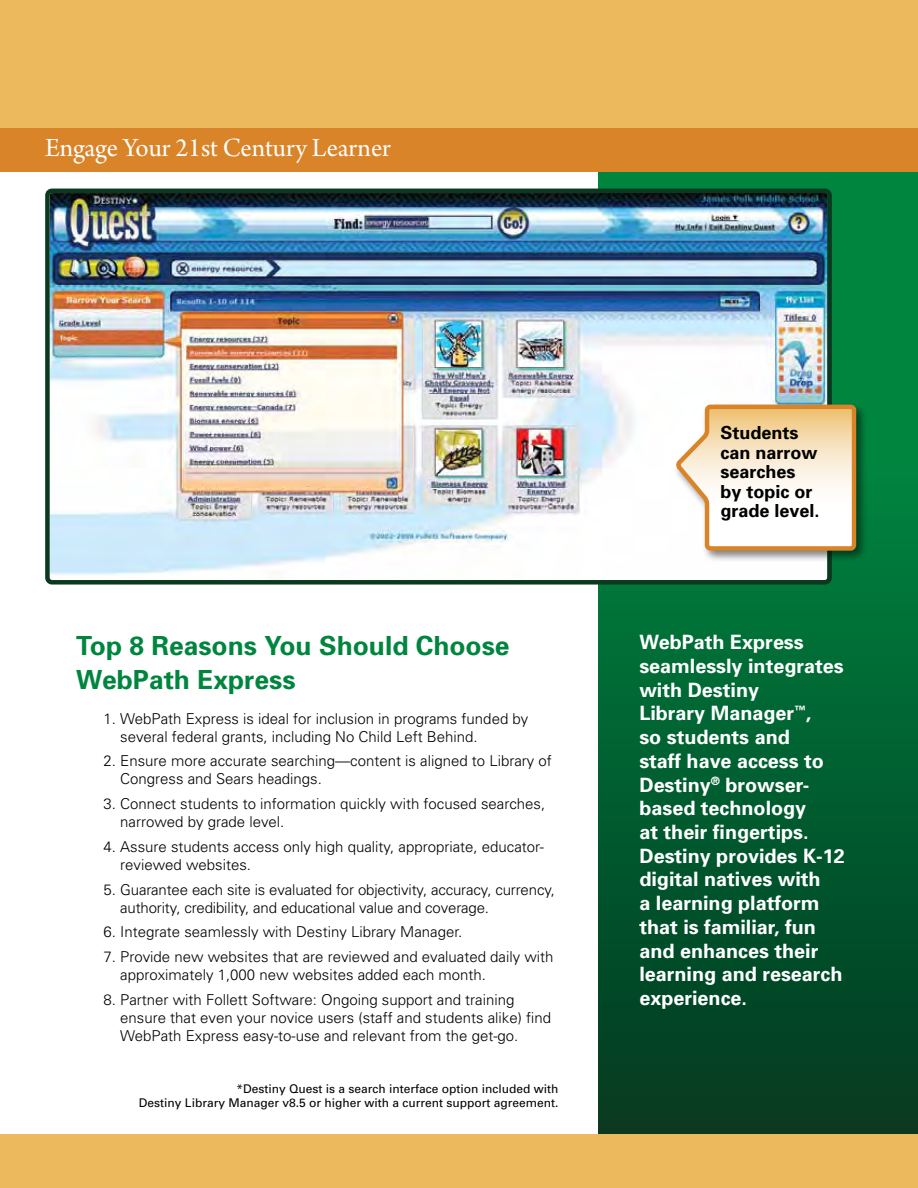
<style>
.page{position:relative;width:918px;height:1188px;background:#fff}
.page>*{position:absolute;margin:0;border:0;box-sizing:border-box;transform-origin:0 0}
.t1{font:27.75px "Arno Pro Subhead";letter-spacing:-.005em;color:#fff}
.t2{font:700 26.4px/33.9px "Univers";color:#00853f}
.t3{font:700 19.8px/23.7px "Univers";color:#fff}
.t4{font:700 18px/19.5px "Univers";color:#000}
.t5{font:300 15px/18px "Univers";color:#000}
.t6{font:12px/14.4px "Univers";color:#000;text-align:right}
</style>
<div class="page">
<div style="left:599px;top:172px;width:319px;height:962px;background:linear-gradient(to bottom,#009545,#033f23)"></div>
<div style="left:0;top:127px;width:918px;height:45px;background:#d98429"></div>
<div style="left:0;top:1134px;width:918px;height:54px;background:#ecb95d"></div>
<img style="left:50px;top:194px;width:777px;height:386px">
<div style="left:45px;top:189px;width:787px;height:396px;border:4px solid #0b3920;border-radius:5px"></div>
<div style="left:673px;top:402px;width:195px;height:161px;background:#000;opacity:.5"></div>
<svg style="left:673px;top:402px;width:185px;height:151px"></svg>
<div style="left:0;top:0;width:918px;height:127px;background:#ecb95d"></div>
<h1 class="t1" style="left:45px;top:132px;width:347px">Engage Your 21st Century Learner</h1>
<p class="t4" style="left:721px;top:423px;width:101px">Students can narrow searches by topic or grade level.</p>
<h2 class="t2" style="left:76px;top:628px;width:435px">Top 8 Reasons You Should Choose<br>WebPath Express</h2>
<p class="t3" style="left:639px;top:630px;width:207px">WebPath Express seamlessly integrates with Destiny<br>Library Manager<sup>™</sup>,<br>so students and<br>staff have access to<br>Destiny<sup>®</sup> browser&shy;based technology<br>at their fingertips.<br>Destiny provides K-12 digital natives with<br>a learning platform that is familiar, fun and enhances their learning and research experience.</p>
<p class="t5" style="left:120px;top:709px;width:410px;text-indent:-17px">1. WebPath Express is ideal for inclusion in programs funded by several federal grants, including No Child Left Behind.</p>
<p class="t5" style="left:120px;top:752px;width:433px;text-indent:-17px">2. Ensure more accurate searching—content is aligned to Library of<br>Congress and Sears headings.</p>
<p class="t5" style="left:120px;top:794px;width:427px;text-indent:-17px">3. Connect students to information quickly with focused searches, narrowed by grade level.</p>
<p class="t5" style="left:120px;top:837px;width:425px;text-indent:-17px">4. Assure students access only high quality, appropriate, educator&shy;reviewed websites.</p>
<p class="t5" style="left:120px;top:880px;width:436px;text-indent:-17px">5. Guarantee each site is evaluated for objectivity, accuracy, currency, authority, credibility, and educational value and coverage.</p>
<p class="t5" style="left:104px;top:923px;width:360px">6. Integrate seamlessly with Destiny Library Manager.</p>
<p class="t5" style="left:120px;top:947px;width:435px;text-indent:-17px">7. Provide new websites that are reviewed and evaluated daily with approximately 1,000 new websites added each month.</p>
<p class="t5" style="left:120px;top:990px;width:432px;text-indent:-17px">8. Partner with Follett Software: Ongoing support and training ensure that even your novice users (staff and students alike) find<br>WebPath Express easy-to-use and relevant from the get-go.</p>
<p class="t6" style="left:139px;top:1081px;width:421px">*Destiny Quest is a search interface option included with<br>Destiny Library Manager v8.5 or higher with a current support agreement.</p>
</div>
